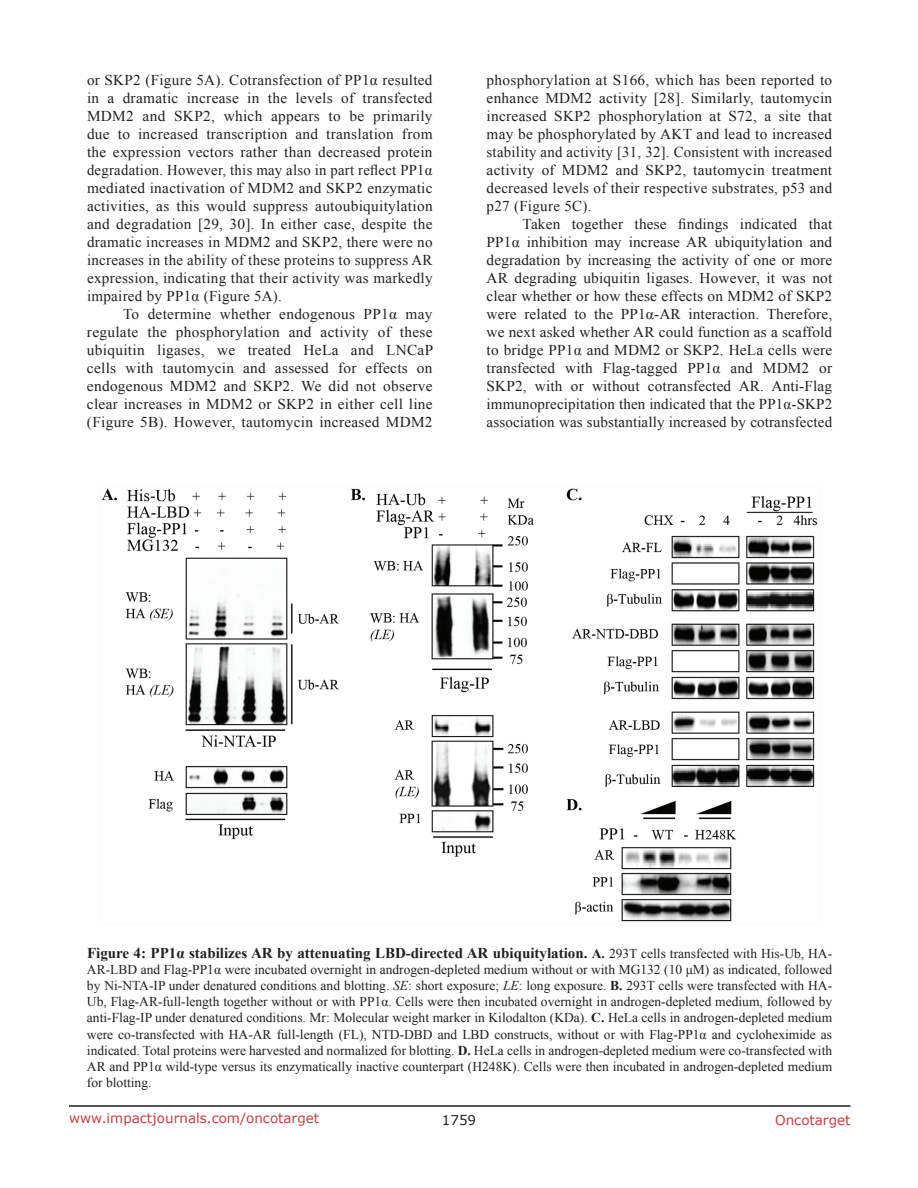
<style>
.page{position:relative;width:918px;height:1188px;background:#fff}
.page>*{position:absolute;margin:0;border:0;box-sizing:border-box;transform-origin:0 0}
.t1{font:15px/18px "Times New Roman";letter-spacing:.02em;color:#231f20;text-align:justify}
.t2{font:700 15px "Times New Roman";color:#231f20}
.t3{font:13.5px/16.2px "Times New Roman";color:#231f20;text-align:justify}
.t4{font:13.5px "Verdana";color:#c24141}
.t5{font:13.5px "Verdana";color:#231f20}
.s1{font-size:13.5px}
.s2{font-weight:400;font-size:13.5px}
.s3{font-style:italic}
.s4{font-weight:700}
</style>
<div class="page">
<hr style="left:69px;top:1105px;width:781px;height:2px;background:#231f20">
<img style="left:101px;top:488px;width:717px;height:434px">
<p class="t1" style="left:87px;top:71px;width:347px">or SKP2 (Figure 5A). Cotransfection of PP1α resulted in a dramatic increase in the levels of transfected MDM2 and SKP2, which appears to be primarily due to increased transcription and translation from the expression vectors rather than decreased protein degradation. However, this may also in part reflect PP1α mediated inactivation of MDM2 and SKP2 enzymatic activities, as this would suppress autoubiquitylation and degradation [29, 30]. In either case, despite the dramatic increases in MDM2 and SKP2, there were no increases in the ability of these proteins to suppress AR expression, indicating that their activity was markedly impaired by PP1α (Figure 5A).</p>
<p class="t1" style="left:87px;top:305px;width:348px;text-indent:36px">To determine whether endogenous PP1α may regulate the phosphorylation and activity of these ubiquitin ligases, we treated HeLa and LNCaP cells with tautomycin and assessed for effects on endogenous MDM2 and SKP2. We did not observe clear increases in MDM2 or SKP2 in either cell line (Figure 5B). However, tautomycin increased MDM2</p>
<p class="t1" style="left:487px;top:71px;width:347px">phosphorylation at S166, which has been reported to enhance MDM2 activity [28]. Similarly, tautomycin increased SKP2 phosphorylation at S72, a site that may be phosphorylated by AKT and lead to increased stability and activity [31, 32]. Consistent with increased activity of MDM2 and SKP2, tautomycin treatment decreased levels of their respective substrates, p53 and p27 (Figure 5C).</p>
<p class="t1" style="left:487px;top:215px;width:347px;text-indent:36px">Taken together these findings indicated that PP1α inhibition may increase AR ubiquitylation and degradation by increasing the activity of one or more AR degrading ubiquitin ligases. However, it was not clear whether or how these effects on MDM2 of SKP2 were related to the PP1α-AR interaction. Therefore, we next asked whether AR could function as a scaffold to bridge PP1α and MDM2 or SKP2. HeLa cells were transfected with Flag-tagged PP1α and MDM2 or SKP2, with or without cotransfected AR. Anti-Flag immunoprecipitation then indicated that the PP1α-SKP2 association was substantially increased by cotransfected</p>
<p class="t2" style="left:87px;top:942px;width:747px">Figure 4: PP1α stabilizes AR by attenuating LBD-directed AR ubiquitylation. <span class="s1">A.</span> <span class="s2">293T cells transfected with His-Ub, HA-</span></p>
<p class="t3" style="left:87px;top:961px;width:747px">AR-LBD and Flag-PP1α were incubated overnight in androgen-depleted medium without or with MG132 (10 μM) as indicated, followed by Ni-NTA-IP under denatured conditions and blotting. <span class="s3">SE</span>: short exposure; <span class="s3">LE</span>: long exposure. <span class="s4">B.</span> 293T cells were transfected with HA-Ub, Flag-AR-full-length together without or with PP1α. Cells were then incubated overnight in androgen-depleted medium, followed by anti-Flag-IP under denatured conditions. Mr: Molecular weight marker in Kilodalton (KDa). <span class="s4">C.</span> HeLa cells in androgen-depleted medium were co-transfected with HA-AR full-length (FL), NTD-DBD and LBD constructs, without or with Flag-PP1α and cycloheximide as indicated. Total proteins were harvested and normalized for blotting. <span class="s4">D.</span> HeLa cells in androgen-depleted medium were co-transfected with AR and PP1α wild-type versus its enzymatically inactive counterpart (H248K). Cells were then incubated in androgen-depleted medium for blotting.</p>
<p class="t4" style="left:69px;top:1109px;width:252px">www.impactjournals.com/oncotarget</p>
<p class="t5" style="left:442px;top:1111px;width:36px">1759</p>
<p class="t4" style="left:775px;top:1111px;width:77px">Oncotarget</p>
</div>
